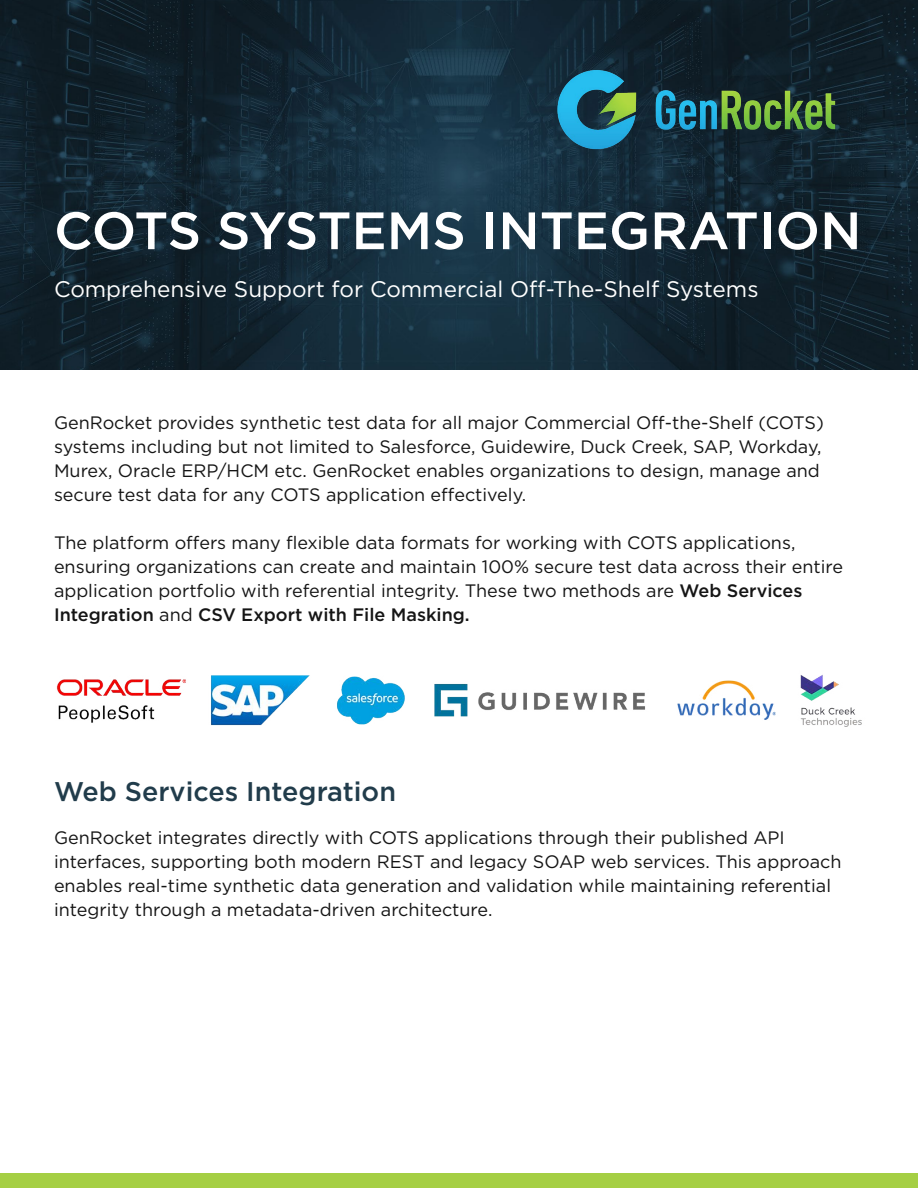
<style>
.page{position:relative;width:918px;height:1188px;background:#fff}
.page>*{position:absolute;margin:0;border:0;box-sizing:border-box;transform-origin:0 0}
.t1{font:500 52.5px "Gotham";color:#fff}
.t2{font:500 27px "Gotham";color:#213c4b}
.t3{font:22.5px "Gotham";color:#fff}
.t4{font:18px/24px "Gotham";color:#151515}
.s1{font-weight:500}
</style>
<div class="page">
<div style="left:0;top:1173px;width:918px;height:15px;background:#a5cf44"></div>
<img style="left:0;top:0;width:918px;height:369px">
<img style="left:529px;top:54px;width:335px;height:114px">
<img style="left:56px;top:675px;width:806px;height:52px">
<h1 class="t1" style="left:54px;top:196px;width:809px">COTS SYSTEMS INTEGRATION</h1>
<p class="t3" style="left:54px;top:275px;width:706px">Comprehensive Support for Commercial Off-The-Shelf Systems</p>
<p class="t4" style="left:54px;top:410px;width:771px">GenRocket provides synthetic test data for all major Commercial Off-the-Shelf (COTS) systems including but not limited to Salesforce, Guidewire, Duck Creek, SAP, Workday, Murex, Oracle ERP/HCM etc. GenRocket enables organizations to design, manage and secure test data for any COTS application effectively.</p>
<p class="t4" style="left:54px;top:530px;width:791px">The platform offers many flexible data formats for working with COTS applications, ensuring organizations can create and maintain 100% secure test data across their entire application portfolio with referential integrity. These two methods are <span class="s1">Web Services Integration</span> and <span class="s1">CSV Export with File Masking.</span></p>
<h2 class="t2" style="left:54px;top:773px;width:344px">Web Services Integration</h2>
<p class="t4" style="left:54px;top:826px;width:789px">GenRocket integrates directly with COTS applications through their published API interfaces, supporting both modern REST and legacy SOAP web services. This approach enables real-time synthetic data generation and validation while maintaining referential integrity through a metadata-driven architecture.</p>
</div>
